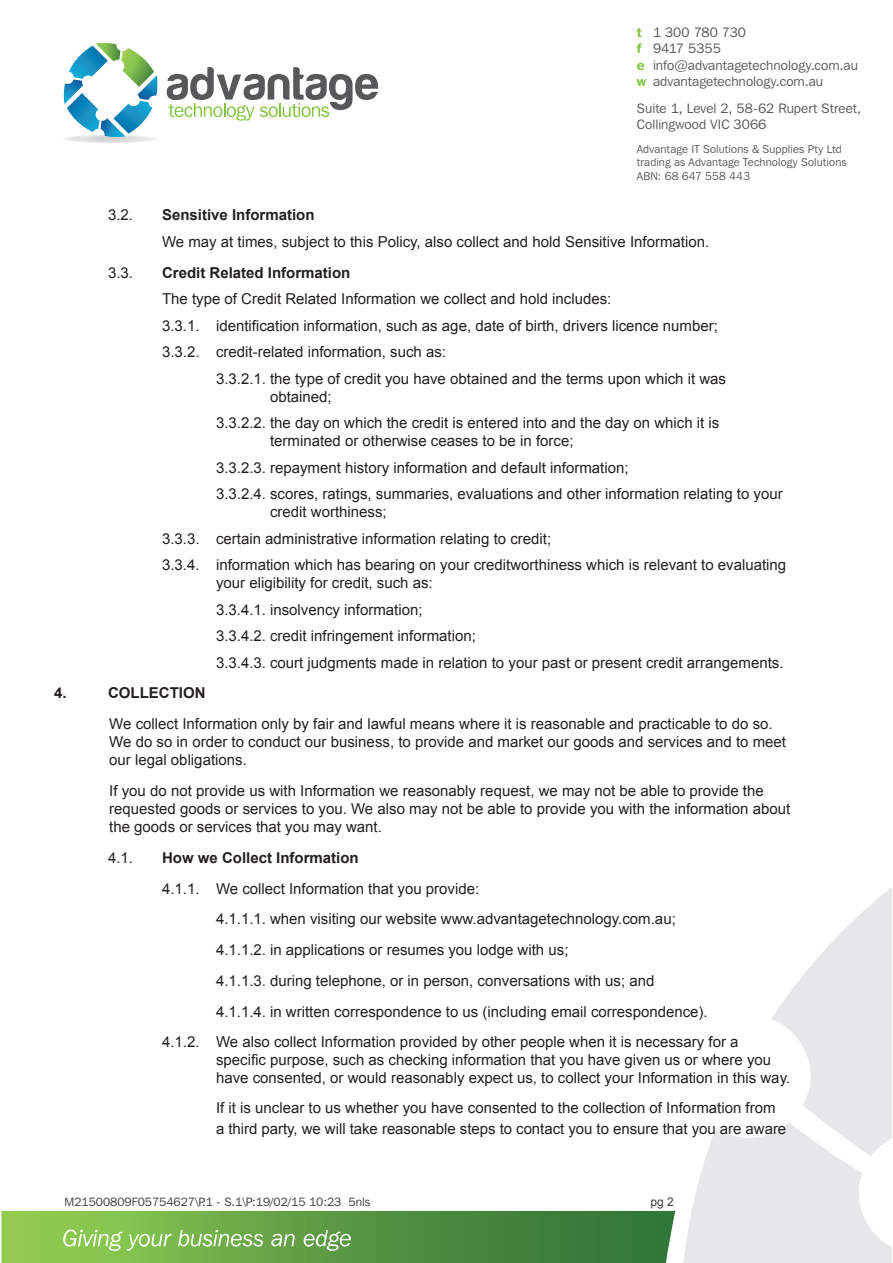
<style>
.page{position:relative;width:893px;height:1263px;background:#fff}
.page>*{position:absolute;margin:0;border:0;box-sizing:border-box;transform-origin:0 0}
.text{font:15px/18px "Arial";color:#231f20}
.heading{font:700 15px "Arial";color:#231f20}
.t1{font:13.65px/16.4px "Franklin Gothic IT Cby BT";letter-spacing:.005em;color:#57585a}
.t2{font:12px "Franklin Gothic IT Cby BT";color:#3e3e3f}
.t3{font:12px "Arial";color:#3e3e3f}
.t4{font:11.4px/13.6px "Franklin Gothic IT Cby BT";letter-spacing:.01em;color:#57585a}
.s1{font-weight:600;color:#81c340}
</style>
<div class="page">
<svg style="left:1px;top:888px;width:890px;height:375px"></svg>
<svg style="left:167px;top:67px;width:211px;height:54px"></svg>
<svg style="left:61px;top:135px;width:98px;height:8px"></svg>
<svg style="left:63px;top:43px;width:95px;height:94px"></svg>
<p class="t1" style="left:637px;top:24px;width:223px"><span class="s1">t</span> 1 300 780 730<br><span class="s1">f</span> 9417 5355<br><span class="s1">e</span> info@advantagetechnology.com.au <span class="s1">w</span> advantagetechnology.com.au</p>
<p class="t1" style="left:637px;top:99px;width:226px">Suite 1, Level 2, 58-62 Rupert Street,<br>Collingwood VIC 3066</p>
<p class="t4" style="left:637px;top:142px;width:211px">Advantage IT Solutions &amp; Supplies Pty Ltd trading as Advantage Technology Solutions<br>ABN: 68 647 558 443</p>
<p class="text" style="left:108px;top:206px;width:27px">3.2.</p>
<p class="heading" style="left:162px;top:205px;width:154px">Sensitive Information</p>
<p class="text" style="left:162px;top:233px;width:549px">We may at times, subject to this Policy, also collect and hold Sensitive Information.</p>
<p class="text" style="left:108px;top:263px;width:27px">3.3.</p>
<p class="heading" style="left:162px;top:262px;width:190px">Credit Related Information</p>
<p class="text" style="left:162px;top:290px;width:451px">The type of Credit Related Information we collect and hold includes:</p>
<p class="text" style="left:162px;top:316px;width:557px">3.3.1. identification information, such as age, date of birth, drivers licence number;</p>
<p class="text" style="left:162px;top:343px;width:286px">3.3.2. credit-related information, such as:</p>
<p class="text" style="left:270px;top:369px;width:458px;text-indent:-54px">3.3.2.1. the type of credit you have obtained and the terms upon which it was obtained;</p>
<p class="text" style="left:270px;top:414px;width:451px;text-indent:-54px">3.3.2.2. the day on which the credit is entered into and the day on which it is terminated or otherwise ceases to be in force;</p>
<p class="text" style="left:216px;top:459px;width:414px">3.3.2.3. repayment history information and default information;</p>
<p class="text" style="left:270px;top:485px;width:514px;text-indent:-54px">3.3.2.4. scores, ratings, summaries, evaluations and other information relating to your credit worthiness;</p>
<p class="text" style="left:162px;top:530px;width:391px">3.3.3. certain administrative information relating to credit;</p>
<p class="text" style="left:216px;top:556px;width:572px;text-indent:-54px">3.3.4. information which has bearing on your creditworthiness which is relevant to evaluating your eligibility for credit, such as:</p>
<p class="text" style="left:216px;top:601px;width:208px">3.3.4.1. insolvency information;</p>
<p class="text" style="left:216px;top:627px;width:261px">3.3.4.2. credit infringement information;</p>
<p class="text" style="left:216px;top:654px;width:569px">3.3.4.3. court judgments made in relation to your past or present credit arrangements.</p>
<p class="heading" style="left:54px;top:683px;width:14px">4.</p>
<p class="heading" style="left:108px;top:683px;width:99px">COLLECTION</p>
<p class="text" style="left:109px;top:715px;width:678px">We collect Information only by fair and lawful means where it is reasonable and practicable to do so.<br>We do so in order to conduct our business, to provide and market our goods and services and to meet our legal obligations.</p>
<p class="text" style="left:109px;top:782px;width:682px">If you do not provide us with Information we reasonably request, we may not be able to provide the requested goods or services to you. We also may not be able to provide you with the information about the goods or services that you may want.</p>
<p class="text" style="left:108px;top:849px;width:27px">4.1.</p>
<p class="heading" style="left:162px;top:847px;width:198px">How we Collect Information</p>
<p class="text" style="left:162px;top:879px;width:319px">4.1.1. We collect Information that you provide:</p>
<p class="text" style="left:216px;top:910px;width:461px">4.1.1.1. when visiting our website www.advantagetechnology.com.au;</p>
<p class="text" style="left:216px;top:941px;width:354px">4.1.1.2. in applications or resumes you lodge with us;</p>
<p class="text" style="left:216px;top:972px;width:440px">4.1.1.3. during telephone, or in person, conversations with us; and</p>
<p class="text" style="left:216px;top:1002px;width:493px">4.1.1.4. in written correspondence to us (including email correspondence).</p>
<p class="text" style="left:216px;top:1033px;width:576px;text-indent:-54px">4.1.2. We also collect Information provided by other people when it is necessary for a specific purpose, such as checking information that you have given us or where you have consented, or would reasonably expect us, to collect your Information in this way.</p>
<p class="text" style="left:216px;top:1097px;width:572px;line-height:21px">If it is unclear to us whether you have consented to the collection of Information from a third party, we will take reasonable steps to contact you to ensure that you are aware</p>
<p class="t2" style="left:64px;top:1194px;width:307px">M21500809F05754627\P.1 - S.1\P:19/02/15 10:23 5nls</p>
<p class="t3" style="left:651px;top:1194px;width:25px">pg 2</p>
</div>
